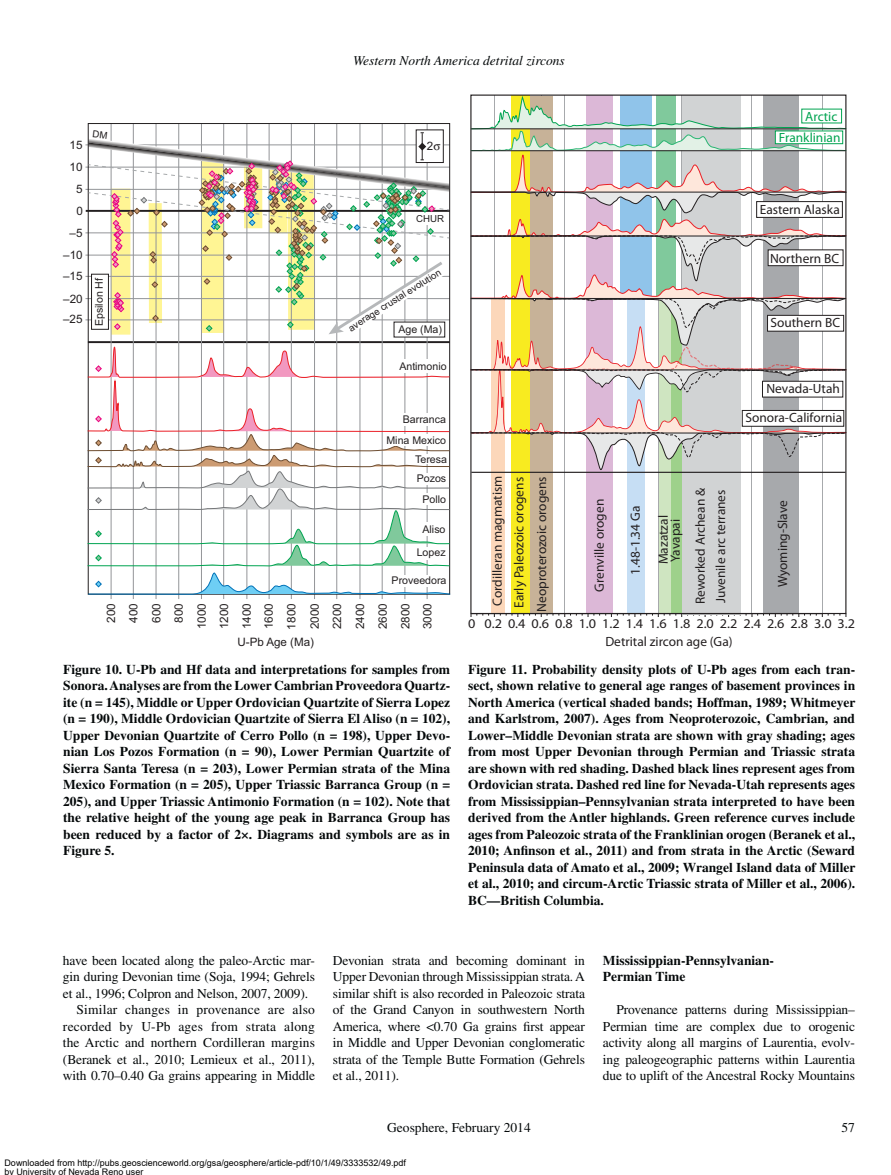
<style>
.page{position:relative;width:891px;height:1175px;background:#fff}
.page>*{position:absolute;margin:0;border:0;box-sizing:border-box;transform-origin:0 0}
.t1{font:700 13.5px/16.5px "Times";color:#040809;text-align:justify}
.t2{font:13.5px/16.5px "Times";letter-spacing:-.01em;color:#040809;text-align:justify}
.t3{font:13.5px "Times";letter-spacing:.015em;color:#040809}
.t4{font:italic 13.5px "Times";color:#040809}
.t5{font:13.35px/29.1px "Myriad Pro";color:#231f20;text-align:right}
.t6{font:13.35px/18.1px "Myriad Pro";color:#231f20;scale:1.06 1}
.t7{font:13.35px/20.9px "Myriad Pro";color:#00a451;text-align:right}
.t8{font:11.55px/22.6px "Arial";color:#231f20;text-align:center}
.t9{font:10.65px/20px "Arial";color:#231f20;text-align:right}
.t10{font:9.6px "Arial";color:#231f20}
.t11{font:9px/9px "Arial";color:#000}
</style>
<div class="page">
<hr style="left:85px;top:189px;width:365px;height:1px;background:#939598">
<hr style="left:85px;top:167px;width:365px;height:1px;background:#939598">
<hr style="left:85px;top:145px;width:365px;height:1px;background:#939598">
<hr style="left:88px;top:341px;width:362px;height:2px;background:#231f20">
<hr style="left:85px;top:319px;width:365px;height:1px;background:#939598">
<hr style="left:85px;top:298px;width:365px;height:1px;background:#939598">
<hr style="left:85px;top:276px;width:365px;height:1px;background:#939598">
<hr style="left:427px;top:123px;width:1px;height:476px;background:#939598">
<hr style="left:405px;top:123px;width:1px;height:476px;background:#939598">
<hr style="left:382px;top:123px;width:1px;height:476px;background:#939598">
<hr style="left:360px;top:123px;width:1px;height:476px;background:#939598">
<hr style="left:337px;top:123px;width:1px;height:476px;background:#939598">
<hr style="left:314px;top:123px;width:1px;height:476px;background:#939598">
<hr style="left:291px;top:123px;width:1px;height:476px;background:#939598">
<hr style="left:269px;top:123px;width:1px;height:476px;background:#939598">
<hr style="left:247px;top:123px;width:1px;height:476px;background:#939598">
<hr style="left:223px;top:123px;width:1px;height:476px;background:#939598">
<hr style="left:201px;top:123px;width:1px;height:476px;background:#939598">
<hr style="left:178px;top:123px;width:1px;height:476px;background:#939598">
<hr style="left:156px;top:123px;width:1px;height:476px;background:#939598">
<hr style="left:133px;top:123px;width:1px;height:476px;background:#939598">
<hr style="left:111px;top:123px;width:1px;height:476px;background:#939598">
<hr style="left:85px;top:255px;width:365px;height:1px;background:#939598">
<hr style="left:85px;top:233px;width:365px;height:1px;background:#939598">
<hr style="left:86px;top:210px;width:364px;height:2px;background:#231f20">
<svg style="left:88px;top:573px;width:362px;height:22px"></svg>
<svg style="left:87px;top:346px;width:363px;height:221px"></svg>
<hr style="left:564px;top:95px;width:1px;height:518px;background:#a7a9ac">
<hr style="left:658px;top:95px;width:1px;height:518px;background:#a7a9ac">
<hr style="left:681px;top:95px;width:1px;height:518px;background:#a7a9ac">
<hr style="left:752px;top:95px;width:1px;height:518px;background:#a7a9ac">
<hr style="left:799px;top:95px;width:1px;height:518px;background:#a7a9ac">
<hr style="left:822px;top:95px;width:1px;height:518px;background:#a7a9ac">
<svg style="left:471px;top:613px;width:376px;height:4px"></svg>
<div style="left:671px;top:298px;width:10px;height:315px;background:#9ed18b"></div>
<div style="left:682px;top:95px;width:59px;height:519px;background:#d1d3d4"></div>
<div style="left:659px;top:298px;width:11px;height:315px;background:#cfe5c1"></div>
<div style="left:764px;top:95px;width:34px;height:518px;background:#a7a9ac"></div>
<div style="left:627px;top:298px;width:18px;height:316px;background:#c6def4"></div>
<div style="left:586px;top:95px;width:26px;height:519px;background:#dcb8d7"></div>
<div style="left:530px;top:96px;width:23px;height:517px;background:#c7b298"></div>
<div style="left:512px;top:95px;width:18px;height:518px;background:#f8eb20"></div>
<div style="left:491px;top:298px;width:14px;height:315px;background:#fcd7ba"></div>
<svg style="left:472px;top:95px;width:375px;height:375px"></svg>
<div style="left:757px;top:202px;width:85px;height:15px;background:#fff"></div>
<div style="left:756px;top:201px;width:87px;height:17px;border:1px solid #231f20"></div>
<div style="left:775px;top:131px;width:68px;height:13px;background:#fff"></div>
<div style="left:775px;top:131px;width:68px;height:13px;border:1px solid #00a451"></div>
<div style="left:802px;top:109px;width:40px;height:14px;background:#fff"></div>
<hr style="left:471px;top:472px;width:374px;height:1px;background:#231f20">
<hr style="left:471px;top:150px;width:374px;height:1px;background:#231f20">
<hr style="left:471px;top:192px;width:374px;height:1px;background:#231f20">
<hr style="left:471px;top:128px;width:374px;height:1px;background:#231f20">
<svg style="left:470px;top:235px;width:377px;height:223px"></svg>
<svg style="left:88px;top:127px;width:362px;height:208px"></svg>
<p class="t4" style="left:353px;top:55px;width:213px">Western North America detrital zircons</p>
<p class="t8" style="left:63px;top:135px;width:21px;line-height:21.9px;text-align:right">15<br>10<br>5<br>0 –5 –10 –15</p>
<p class="t8" style="left:63px;top:289px;width:21px;line-height:20.5px;text-align:left">–20 –25</p>
<p class="t9" style="left:90px;top:326px;width:50px;rotate:-90deg">Epsilon Hf</p>
<p class="t8" style="left:427px;top:136px;width:8px">2</p>
<p class="t10" style="left:416px;top:215px;width:29px">CHUR</p>
<p class="t10" style="left:347px;top:325px;width:109px;rotate:-32deg">average crustal evolution</p>
<p class="t9" style="left:398px;top:320px;width:45px">Age (Ma)</p>
<p class="t9" style="left:399px;top:357px;width:49px">Antimonio</p>
<p class="t9" style="left:386px;top:410px;width:61px">Barranca<br>Mina Mexico</p>
<p class="t9" style="left:415px;top:450px;width:33px">Teresa<br>Pozos<br>Pollo</p>
<p class="t9" style="left:417px;top:519px;width:30px;line-height:22.8px;text-align:center">Aliso<br>Lopez</p>
<p class="t9" style="left:392px;top:572px;width:56px">Proveedora</p>
<p class="t8" style="left:101px;top:629px;width:28px;rotate:-90deg">200<br>400<br>600<br>800<br>1000<br>1200<br>1400<br>1600<br>1800<br>2000</p>
<p class="t8" style="left:327px;top:629px;width:28px;text-align:justify;rotate:-90deg">2200<br>2400<br>2600<br>2800<br>3000</p>
<p class="t8" style="left:237px;top:631px;width:78px">U-Pb Age (Ma)</p>
<p class="t7" style="left:779px;top:107px;width:63px">Arctic<br>Franklinian</p>
<p class="t5" style="left:760px;top:197px;width:82px">Eastern Alaska</p>
<p class="t5" style="left:770px;top:245px;width:71px">Northern BC</p>
<p class="t5" style="left:770px;top:309px;width:71px">Southern BC</p>
<p class="t5" style="left:484px;top:606px;width:132px;rotate:-90deg">Cordilleran magmatism</p>
<p class="t5" style="left:529px;top:612px;width:137px;rotate:-90deg">Neoproterozoic orogens</p>
<p class="t5" style="left:506px;top:608px;width:132px;rotate:-90deg">Early Paleozoic orogens</p>
<p class="t5" style="left:745px;top:375px;width:98px">Nevada-Utah<br>Sonora-California</p>
<p class="t5" style="left:586px;top:592px;width:94px;rotate:-90deg">Grenville orogen</p>
<p class="t5" style="left:623px;top:575px;width:70px;line-height:27.9px;text-align:center;rotate:-90deg">1.48-1.34 Ga<br>Mazatzal</p>
<p class="t5" style="left:662px;top:562px;width:44px;rotate:-90deg">Yavapai</p>
<p class="t5" style="left:692px;top:604px;width:118px;line-height:20.4px;text-align:left;rotate:-90deg">Reworked Archean &amp;<br>Juvenile arc terranes</p>
<p class="t5" style="left:769px;top:587px;width:89px;rotate:-90deg">Wyoming-Slave</p>
<p class="t6" style="left:605px;top:616px;width:237px;text-indent:-137px">0 0.2 0.4 0.6 0.8 1.0 1.2 1.4 1.6 1.8 2.0 2.2 2.4 2.6 2.8 3.0 3.2<br>Detrital zircon age (Ga)</p>
<p class="t1" style="left:63px;top:662px;width:389px">Figure 10. U-Pb and Hf data and interpretations for samples from Sonora. Analyses are from the Lower Cambrian Proveedora Quartz&shy;ite (n = 145), Middle or Upper Ordovician Quartzite of Sierra Lopez (n = 190), Middle Ordovician Quartzite of Sierra El Aliso (n = 102), Upper Devonian Quartzite of Cerro Pollo (n = 198), Upper Devo&shy;nian Los Pozos Formation (n = 90), Lower Permian Quartzite of Sierra Santa Teresa (n = 203), Lower Permian strata of the Mina Mexico Formation (n = 205), Upper Triassic Barranca Group (n = 205), and Upper Triassic Antimonio Formation (n = 102). Note that the relative height of the young age peak in Barranca Group has been reduced by a factor of 2×. Diagrams and symbols are as in Figure 5.</p>
<p class="t1" style="left:468px;top:662px;width:389px">Figure 11. Probability density plots of U-Pb ages from each tran&shy;sect, shown relative to general age ranges of basement provinces in North America (vertical shaded bands; Hoffman, 1989; Whitmeyer and Karlstrom, 2007). Ages from Neoproterozoic, Cambrian, and Lower–Middle Devonian strata are shown with gray shading; ages from most Upper Devonian through Permian and Triassic strata are shown with red shading. Dashed black lines represent ages from Ordovician strata. Dashed red line for Nevada-Utah represents ages from Mississippian–Pennsylvanian strata interpreted to have been derived from the Antler highlands. Green reference curves include ages from Paleozoic strata of the Franklinian orogen (Beranek et al., 2010; Anfinson et al., 2011) and from strata in the Arctic (Seward Peninsula data of Amato et al., 2009; Wrangel Island data of Miller et al., 2010; and circum-Arctic Triassic strata of Miller et al., 2006).<br>BC—British Columbia.</p>
<p class="t2" style="left:63px;top:953px;width:254px">have been located along the paleo-Arctic mar-</p>
<p class="t2" style="left:63px;top:969px;width:254px">gin during Devonian time (Soja, 1994; Gehrels</p>
<p class="t2" style="left:63px;top:986px;width:247px">et al., 1996; Colpron and Nelson, 2007, 2009).</p>
<p class="t3" style="left:76px;top:1005px;width:240px">Similar changes in provenance are also</p>
<p class="t3" style="left:63px;top:1021px;width:253px">recorded by U-Pb ages from strata along</p>
<p class="t2" style="left:63px;top:1035px;width:253px">the Arctic and northern Cordilleran margins</p>
<p class="t2" style="left:63px;top:1052px;width:254px">(Beranek et al., 2010; Lemieux et al., 2011),</p>
<p class="t2" style="left:63px;top:1068px;width:254px">with 0.70–0.40 Ga grains appearing in Middle</p>
<p class="t2" style="left:333px;top:953px;width:254px">Devonian strata and becoming dominant in Upper Devonian through Mississippian strata. A similar shift is also recorded in Paleozoic strata of the Grand Canyon in southwestern North America, where &lt;0.70 Ga grains first appear in Middle and Upper Devonian conglomeratic strata of the Temple Butte Formation (Gehrels et al., 2011).</p>
<p class="t1" style="left:603px;top:953px;width:173px">Mississippian-Pennsylvanian-<br>Permian Time</p>
<p class="t2" style="left:603px;top:1002px;width:254px;text-indent:14px">Provenance patterns during Mississippian– Permian time are complex due to orogenic activity along all margins of Laurentia, evolv&shy;ing paleogeographic patterns within Laurentia due to uplift of the Ancestral Rocky Mountains</p>
<p class="t2" style="left:387px;top:1120px;width:145px">Geosphere, February 2014</p>
<p class="t2" style="left:842px;top:1120px;width:15px">57</p>
<p class="t11" style="left:4px;top:1159px;width:403px">Downloaded from http://pubs.geoscienceworld.org/gsa/geosphere/article-pdf/10/1/49/3333532/49.pdf by University of Nevada Reno user</p>
</div>
